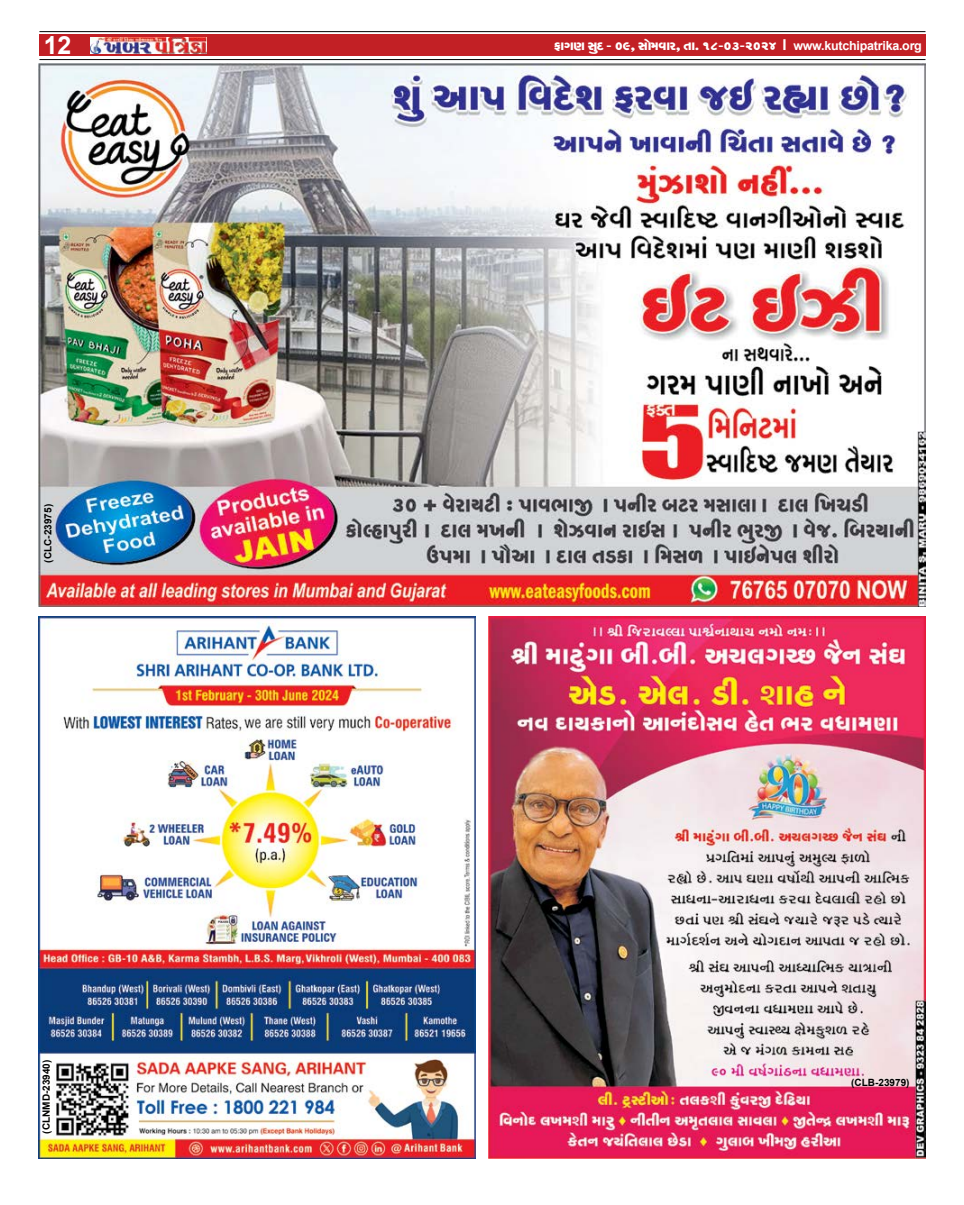
<style>
.page{position:relative;width:964px;height:1205px;background:#fff}
.page>*{position:absolute;margin:0;border:0;box-sizing:border-box;transform-origin:0 0}
.t1{font:700 25px "Arial";color:#fff}
.t2{font:15px "SHREE GUJ7";letter-spacing:-.02em;color:#fff}
.t3{font:700 10px "Arial";color:#000}
.s1{font-family:"Arial";font-weight:700}
.s2{font-family:"Arial";font-weight:700;font-size:12.5px}
</style>
<div class="page">
<div style="left:39px;top:35px;width:887px;height:21px;background:#c22025"></div>
<hr style="left:39px;top:59px;width:886px;height:1px;background:#000">
<hr style="left:39px;top:31px;width:886px;height:1px;background:#000">
<img style="left:90px;top:37px;width:116px;height:17px">
<img style="left:39px;top:617px;width:437px;height:542px">
<img style="left:39px;top:64px;width:886px;height:542px">
<img style="left:488px;top:617px;width:437px;height:542px">
<h1 class="t1" style="left:44px;top:27px;width:29px">12</h1>
<p class="t2" style="left:554px;top:39px;width:369px">apNZ kyv$ - 09, kp¡dhpf, sp. 18-03-2024 <span class="s1">I</span> <span class="s2">www.kutchipatrika.org</span></p>
<p class="t3" style="left:41px;top:562px;width:60px;rotate:-90deg">(CLC-23975)</p>
<p class="t3" style="left:39px;top:1133px;width:75px;rotate:-90deg">(CLNMD-23940)</p>
<p class="t3" style="left:851px;top:1075px;width:60px">(CLB-23979)</p>
</div>
